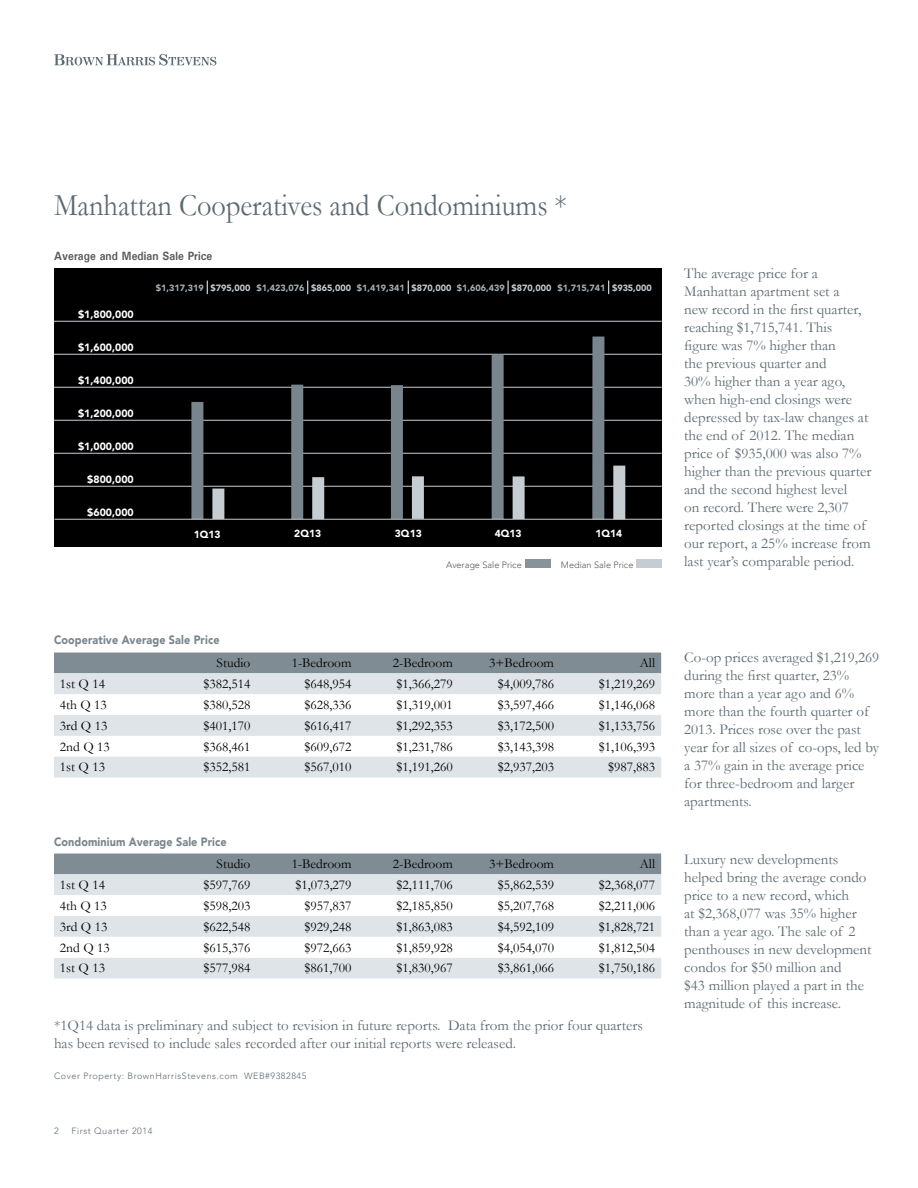
<style>
.page{position:relative;width:918px;height:1188px;background:#fff}
.page>*{position:absolute;margin:0;border:0;box-sizing:border-box;transform-origin:0 0}
.t1{font:31.5px "Garamond";color:#5d6a72;scale:.9 1}
.t2{font:15px/18px "Garamond";color:#5d6a72}
.t3{font:13.5px "Garamond";color:#000}
.t4{font:900 12px "Avenir";letter-spacing:.01em;color:#78858d;scale:.9 1}
.t5{font:700 12px "Univers";letter-spacing:.01em;color:#58595b;scale:.9 1}
.t6{font:900 10.5px "Avenir";color:#fff}
.t7{font:900 10.2px "Avenir";color:#fff}
.t8{font:300 9.15px "Avenir";color:#58595b}
.t9{font:900 9px "Avenir";color:#a4afb6}
.t10{font:300 9px "Avenir";letter-spacing:.06em;color:#5d6a72}
.s1{color:#c5cdd2}
</style>
<div class="page">
<svg style="left:54px;top:54px;width:162px;height:11px"></svg>
<div style="left:54px;top:653px;width:607px;height:20px;background:#7f8c94"></div>
<svg style="left:54px;top:673px;width:607px;height:104px;fill:#dee4e7"></svg>
<div style="left:54px;top:854px;width:607px;height:20px;background:#7f8c94"></div>
<div style="left:54px;top:874px;width:607px;height:104px;background:#dee4e7"></div>
<svg style="left:54px;top:895px;width:607px;height:63px"></svg>
<div style="left:637px;top:560px;width:25px;height:8px;background:#c5cdd2"></div>
<div style="left:525px;top:560px;width:25px;height:8px;background:#86939b"></div>
<div style="left:54px;top:268px;width:608px;height:279px;background:#000"></div>
<hr style="left:54px;top:486px;width:608px;height:1px;background:#c5cdd2">
<hr style="left:54px;top:453px;width:608px;height:1px;background:#c5cdd2">
<hr style="left:54px;top:420px;width:608px;height:1px;background:#c5cdd2">
<hr style="left:54px;top:387px;width:608px;height:1px;background:#c5cdd2">
<hr style="left:54px;top:354px;width:608px;height:1px;background:#c5cdd2">
<hr style="left:54px;top:321px;width:608px;height:1px;background:#c5cdd2">
<svg style="left:608px;top:281px;width:1px;height:13px"></svg>
<div style="left:613px;top:466px;width:12px;height:53px;background:#c5cdd2"></div>
<div style="left:592px;top:337px;width:12px;height:182px;background:#78858d"></div>
<svg style="left:408px;top:281px;width:1px;height:13px"></svg>
<div style="left:412px;top:476px;width:12px;height:43px;background:#c5cdd2"></div>
<div style="left:391px;top:385px;width:12px;height:134px;background:#78858d"></div>
<svg style="left:307px;top:281px;width:1px;height:13px"></svg>
<div style="left:312px;top:477px;width:12px;height:42px;background:#c5cdd2"></div>
<div style="left:291px;top:385px;width:12px;height:134px;background:#78858d"></div>
<svg style="left:207px;top:281px;width:1px;height:13px"></svg>
<div style="left:212px;top:489px;width:12px;height:30px;background:#c5cdd2"></div>
<div style="left:191px;top:402px;width:12px;height:117px;background:#78858d"></div>
<svg style="left:508px;top:281px;width:1px;height:13px"></svg>
<div style="left:513px;top:476px;width:12px;height:43px;background:#c5cdd2"></div>
<div style="left:492px;top:355px;width:12px;height:164px;background:#78858d"></div>
<hr style="left:54px;top:519px;width:608px;height:1px;background:#c5cdd2">
<h1 class="t1" style="left:54px;top:186px;width:571px">Manhattan Cooperatives and Condominiums *</h1>
<p class="t5" style="left:54px;top:249px;width:178px">Average and Median Sale Price</p>
<p class="t6" style="left:78px;top:308px;width:57px">$1,800,000</p>
<p class="t6" style="left:78px;top:341px;width:57px">$1,600,000</p>
<p class="t6" style="left:78px;top:374px;width:57px">$1,400,000</p>
<p class="t6" style="left:78px;top:407px;width:57px">$1,200,000</p>
<p class="t6" style="left:78px;top:440px;width:57px">$1,000,000</p>
<p class="t6" style="left:87px;top:473px;width:48px">$800,000</p>
<p class="t6" style="left:87px;top:506px;width:48px">$600,000</p>
<p class="t9" style="left:457px;top:282px;width:96px">$1,606,439 <span class="s1">$870,000</span></p>
<p class="t9" style="left:156px;top:282px;width:96px">$1,317,319 <span class="s1">$795,000</span></p>
<p class="t9" style="left:256px;top:282px;width:96px">$1,423,076 <span class="s1">$865,000</span></p>
<p class="t9" style="left:357px;top:282px;width:96px">$1,419,341 <span class="s1">$870,000</span></p>
<p class="t9" style="left:557px;top:282px;width:96px">$1,715,741 <span class="s1">$935,000</span></p>
<p class="t7" style="left:194px;top:528px;width:28px">1Q13</p>
<p class="t7" style="left:294px;top:528px;width:28px">2Q13</p>
<p class="t7" style="left:395px;top:528px;width:28px">3Q13</p>
<p class="t7" style="left:495px;top:528px;width:28px">4Q13</p>
<p class="t7" style="left:595px;top:528px;width:28px">1Q14</p>
<p class="t8" style="left:446px;top:559px;width:77px">Average Sale Price</p>
<p class="t8" style="left:561px;top:559px;width:74px">Median Sale Price</p>
<p class="t4" style="left:54px;top:633px;width:185px">Cooperative Average Sale Price</p>
<p class="t3" style="left:217px;top:655px;width:35px">Studio</p>
<p class="t3" style="left:292px;top:655px;width:61px">1-Bedroom</p>
<p class="t3" style="left:393px;top:655px;width:61px">2-Bedroom</p>
<p class="t3" style="left:489px;top:655px;width:66px">3+Bedroom</p>
<p class="t3" style="left:640px;top:655px;width:17px">All</p>
<p class="t3" style="left:60px;top:676px;width:47px">1st Q 14</p>
<p class="t3" style="left:203px;top:676px;width:48px">$382,514</p>
<p class="t3" style="left:305px;top:676px;width:48px">$648,954</p>
<p class="t3" style="left:397px;top:676px;width:58px">$1,366,279</p>
<p class="t3" style="left:498px;top:676px;width:58px">$4,009,786</p>
<p class="t3" style="left:599px;top:676px;width:58px">$1,219,269</p>
<p class="t3" style="left:60px;top:697px;width:48px">4th Q 13</p>
<p class="t3" style="left:203px;top:697px;width:48px">$380,528</p>
<p class="t3" style="left:305px;top:697px;width:48px">$628,336</p>
<p class="t3" style="left:397px;top:697px;width:58px">$1,319,001</p>
<p class="t3" style="left:498px;top:697px;width:58px">$3,597,466</p>
<p class="t3" style="left:599px;top:697px;width:58px">$1,146,068</p>
<p class="t3" style="left:60px;top:718px;width:49px">3rd Q 13</p>
<p class="t3" style="left:203px;top:718px;width:48px">$401,170</p>
<p class="t3" style="left:305px;top:718px;width:48px">$616,417</p>
<p class="t3" style="left:397px;top:718px;width:58px">$1,292,353</p>
<p class="t3" style="left:498px;top:718px;width:58px">$3,172,500</p>
<p class="t3" style="left:599px;top:718px;width:58px">$1,133,756</p>
<p class="t3" style="left:60px;top:738px;width:51px">2nd Q 13</p>
<p class="t3" style="left:203px;top:738px;width:48px">$368,461</p>
<p class="t3" style="left:305px;top:738px;width:48px">$609,672</p>
<p class="t3" style="left:397px;top:738px;width:58px">$1,231,786</p>
<p class="t3" style="left:498px;top:738px;width:58px">$3,143,398</p>
<p class="t3" style="left:599px;top:738px;width:58px">$1,106,393</p>
<p class="t3" style="left:60px;top:759px;width:47px">1st Q 13</p>
<p class="t3" style="left:203px;top:759px;width:48px">$352,581</p>
<p class="t3" style="left:305px;top:759px;width:48px">$567,010</p>
<p class="t3" style="left:397px;top:759px;width:58px">$1,191,260</p>
<p class="t3" style="left:498px;top:759px;width:58px">$2,937,203</p>
<p class="t3" style="left:608px;top:759px;width:48px">$987,883</p>
<p class="t4" style="left:54px;top:834px;width:193px">Condominium Average Sale Price</p>
<p class="t3" style="left:217px;top:856px;width:35px">Studio</p>
<p class="t3" style="left:292px;top:856px;width:61px">1-Bedroom</p>
<p class="t3" style="left:393px;top:856px;width:61px">2-Bedroom</p>
<p class="t3" style="left:489px;top:856px;width:66px">3+Bedroom</p>
<p class="t3" style="left:640px;top:856px;width:17px">All</p>
<p class="t3" style="left:60px;top:877px;width:47px">1st Q 14</p>
<p class="t3" style="left:203px;top:877px;width:48px">$597,769</p>
<p class="t3" style="left:295px;top:877px;width:58px">$1,073,279</p>
<p class="t3" style="left:397px;top:877px;width:58px">$2,111,706</p>
<p class="t3" style="left:498px;top:877px;width:58px">$5,862,539</p>
<p class="t3" style="left:599px;top:877px;width:58px">$2,368,077</p>
<p class="t3" style="left:60px;top:898px;width:48px">4th Q 13</p>
<p class="t3" style="left:203px;top:898px;width:48px">$598,203</p>
<p class="t3" style="left:305px;top:898px;width:48px">$957,837</p>
<p class="t3" style="left:397px;top:898px;width:58px">$2,185,850</p>
<p class="t3" style="left:498px;top:898px;width:58px">$5,207,768</p>
<p class="t3" style="left:599px;top:898px;width:58px">$2,211,006</p>
<p class="t3" style="left:60px;top:919px;width:49px">3rd Q 13</p>
<p class="t3" style="left:203px;top:919px;width:48px">$622,548</p>
<p class="t3" style="left:305px;top:919px;width:48px">$929,248</p>
<p class="t3" style="left:397px;top:919px;width:58px">$1,863,083</p>
<p class="t3" style="left:498px;top:919px;width:58px">$4,592,109</p>
<p class="t3" style="left:599px;top:919px;width:58px">$1,828,721</p>
<p class="t3" style="left:60px;top:939px;width:51px">2nd Q 13</p>
<p class="t3" style="left:203px;top:939px;width:48px">$615,376</p>
<p class="t3" style="left:305px;top:939px;width:48px">$972,663</p>
<p class="t3" style="left:397px;top:939px;width:58px">$1,859,928</p>
<p class="t3" style="left:498px;top:939px;width:58px">$4,054,070</p>
<p class="t3" style="left:599px;top:939px;width:58px">$1,812,504</p>
<p class="t3" style="left:60px;top:960px;width:47px">1st Q 13</p>
<p class="t3" style="left:203px;top:960px;width:48px">$577,984</p>
<p class="t3" style="left:305px;top:960px;width:48px">$861,700</p>
<p class="t3" style="left:397px;top:960px;width:58px">$1,830,967</p>
<p class="t3" style="left:498px;top:960px;width:58px">$3,861,066</p>
<p class="t3" style="left:599px;top:960px;width:58px">$1,750,186</p>
<p class="t2" style="left:54px;top:1016px;width:591px">*1Q14 data is preliminary and subject to revision in future reports. Data from the prior four quarters has been revised to include sales recorded after our initial reports were released.</p>
<p class="t10" style="left:54px;top:1071px;width:254px">Cover Property: BrownHarrisStevens.com WEB#9382845</p>
<p class="t10" style="left:54px;top:1126px;width:6px">2</p>
<p class="t10" style="left:72px;top:1126px;width:82px">First Quarter 2014</p>
<p class="t2" style="left:684px;top:264px;width:189px">The average price for a<br>Manhattan apartment set a<br>new record in the first quarter, reaching $1,715,741. This<br>figure was 7% higher than<br>the previous quarter and<br>30% higher than a year ago, when high-end closings were depressed by tax-law changes at the end of 2012. The median price of $935,000 was also 7% higher than the previous quarter and the second highest level<br>on record. There were 2,307 reported closings at the time of our report, a 25% increase from last year’s comparable period.</p>
<p class="t2" style="left:684px;top:648px;width:197px">Co-op prices averaged $1,219,269 during the first quarter, 23% more than a year ago and 6% more than the fourth quarter of<br>2013. Prices rose over the past year for all sizes of co-ops, led by a 37% gain in the average price for three-bedroom and larger apartments.</p>
<p class="t2" style="left:684px;top:850px;width:189px">Luxury new developments helped bring the average condo price to a new record, which<br>at $2,368,077 was 35% higher than a year ago. The sale of 2 penthouses in new development condos for $50 million and<br>$43 million played a part in the magnitude of this increase.</p>
</div>
